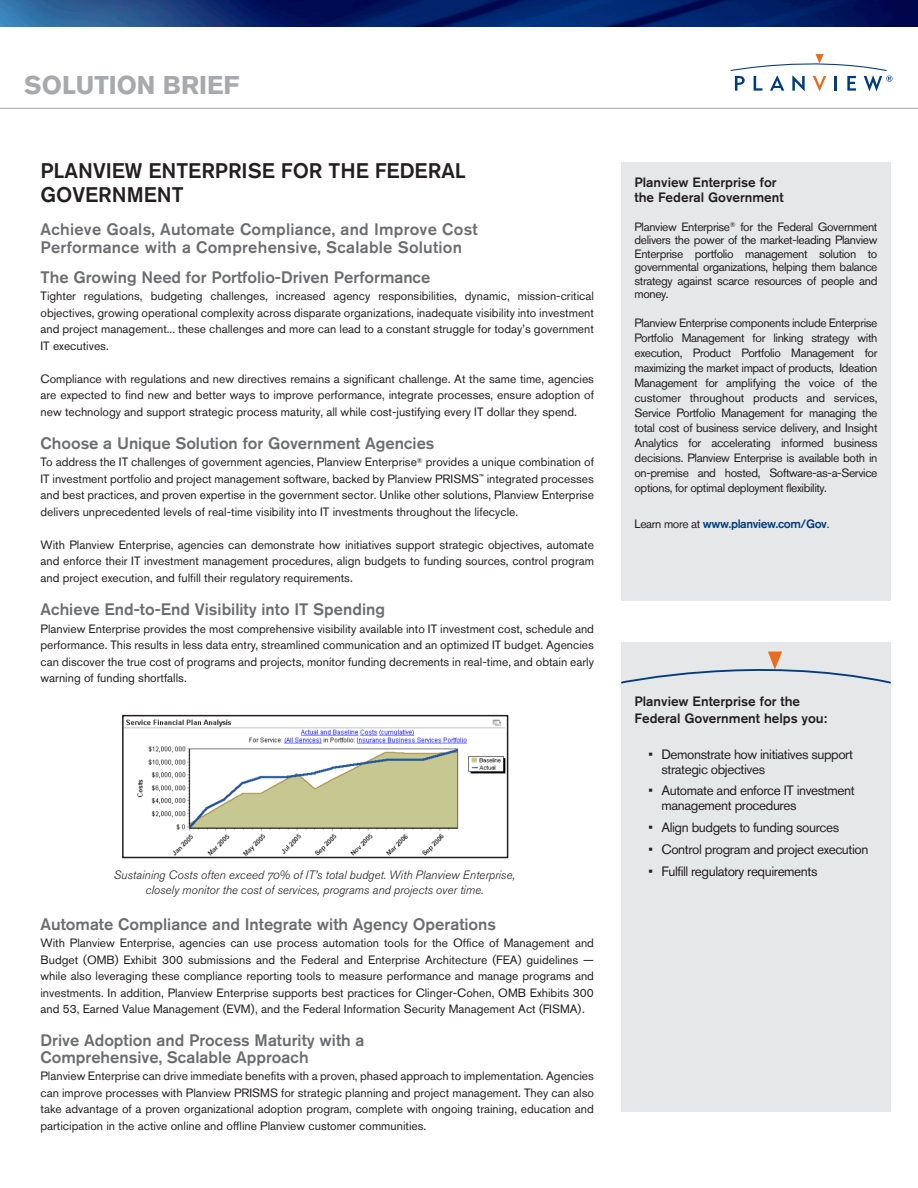
<style>
.page{position:relative;width:918px;height:1188px;background:#fff}
.page>*{position:absolute;margin:0;border:0;box-sizing:border-box;transform-origin:0 0}
.Document_Type{font:700 25.5px "Akzidenz Grotesk BQ";color:#a8a9ad}
.t1{font:500 21px/24px "Akzidenz Grotesk BQ";color:#231f20}
.Section_Header{font:500 16.5px/16.5px "Akzidenz Grotesk BQ";color:#6c6d70}
.Tagline{font:500 16.5px/18px "Akzidenz Grotesk BQ";letter-spacing:.015em;color:#6c6d70}
.Sidebar_Content_Bull{font:13.5px/15px "Akzidenz Grotesk BQ";letter-spacing:-.03em;color:#231f20}
.Sidebar_Headers{font:500 13.5px/16.5px "Akzidenz Grotesk BQ";color:#231f20}
.Body_Copy{font:12px/16.5px "Akzidenz Grotesk BQ";color:#231f20;text-align:justify}
.Body_Copy-2{font:12px/15px "Akzidenz Grotesk BQ Lig It Os F";color:#231f20;text-align:center}
.t2{font:500 12px "Akzidenz Grotesk BQ";letter-spacing:-.03em;color:#013d7d}
.s1{font-weight:400;color:#231f20}
</style>
<div class="page">
<hr style="left:0;top:108px;width:918px;height:1px;background:#a8a9ad">
<svg style="left:731px;top:54px;width:162px;height:37px"></svg>
<img style="left:0;top:0;width:918px;height:27px">
<div style="left:621px;top:162px;width:270px;height:439px;background:#e6e7e9"></div>
<div style="left:621px;top:643px;width:270px;height:469px;background:#e6e7e9"></div>
<svg style="left:621px;top:652px;width:270px;height:32px"></svg>
<img style="left:125px;top:719px;width:380px;height:136px">
<div style="left:122px;top:715px;width:386px;height:143px;border:2px solid #231f20"></div>
<p class="Document_Type" style="left:24px;top:70px;width:217px">SOLUTION BRIEF</p>
<p class="t1" style="left:40px;top:159px;width:427px">PLANVIEW ENTERPRISE FOR THE FEDERAL<br>GOVERNMENT</p>
<p class="Tagline" style="left:40px;top:220px;width:439px">Achieve Goals, Automate Compliance, and Improve Cost<br>Performance with a Comprehensive, Scalable Solution</p>
<p class="Section_Header" style="left:40px;top:268px;width:391px">The Growing Need for Portfolio-Driven Performance</p>
<p class="Body_Copy" style="left:40px;top:288px;width:555px">Tighter regulations, budgeting challenges, increased agency responsibilities, dynamic, mission-critical objectives, growing operational complexity across disparate organizations, inadequate visibility into investment and project management... these challenges and more can lead to a constant struggle for today’s government IT executives.</p>
<p class="Body_Copy" style="left:40px;top:370px;width:555px">Compliance with regulations and new directives remains a significant challenge. At the same time, agencies are expected to find new and better ways to improve performance, integrate processes, ensure adoption of new technology and support strategic process maturity, all while cost-justifying every IT dollar they spend.</p>
<p class="Section_Header" style="left:40px;top:435px;width:396px">Choose a Unique Solution for Government Agencies</p>
<p class="Body_Copy" style="left:40px;top:454px;width:555px">To address the IT challenges of government agencies, Planview Enterprise<sup>®</sup> provides a unique combination of IT investment portfolio and project management software, backed by Planview PRISMS<sup>™</sup> integrated processes and best practices, and proven expertise in the government sector. Unlike other solutions, Planview Enterprise delivers unprecedented levels of real-time visibility into IT investments throughout the lifecycle.</p>
<p class="Body_Copy" style="left:40px;top:536px;width:555px">With Planview Enterprise, agencies can demonstrate how initiatives support strategic objectives, automate and enforce their IT investment management procedures, align budgets to funding sources, control program and project execution, and fulfill their regulatory requirements.</p>
<p class="Section_Header" style="left:40px;top:601px;width:346px">Achieve End-to-End Visibility into IT Spending</p>
<p class="Body_Copy" style="left:40px;top:620px;width:555px">Planview Enterprise provides the most comprehensive visibility available into IT investment cost, schedule and performance. This results in less data entry, streamlined communication and an optimized IT budget. Agencies can discover the true cost of programs and projects, monitor funding decrements in real-time, and obtain early warning of funding shortfalls.</p>
<p class="Body_Copy-2" style="left:114px;top:867px;width:403px">Sustaining Costs often exceed 70% of IT’s total budget. With Planview Enterprise, closely monitor the cost of services, programs and projects over time.</p>
<p class="Section_Header" style="left:40px;top:915px;width:457px">Automate Compliance and Integrate with Agency Operations</p>
<p class="Body_Copy" style="left:40px;top:935px;width:555px">With Planview Enterprise, agencies can use process automation tools for the Office of Management and Budget (OMB) Exhibit 300 submissions and the Federal and Enterprise Architecture (FEA) guidelines — while also leveraging these compliance reporting tools to measure performance and manage programs and investments. In addition, Planview Enterprise supports best practices for Clinger-Cohen, OMB Exhibits 300 and 53, Earned Value Management (EVM), and the Federal Information Security Management Act (FISMA).</p>
<p class="Section_Header" style="left:40px;top:1032px;width:326px">Drive Adoption and Process Maturity with a<br>Comprehensive, Scalable Approach</p>
<p class="Body_Copy" style="left:40px;top:1068px;width:555px">Planview Enterprise can drive immediate benefits with a proven, phased approach to implementation. Agencies can improve processes with Planview PRISMS for strategic planning and project management. They can also take advantage of a proven organizational adoption program, complete with ongoing training, education and participation in the active online and offline Planview customer communities.</p>
<p class="Sidebar_Headers" style="left:634px;top:175px;width:151px;line-height:15px">Planview Enterprise for the Federal Government</p>
<p class="Body_Copy" style="left:634px;top:220px;width:245px;line-height:13.5px">Planview Enterprise<sup>®</sup> for the Federal Government delivers the power of the market-leading Planview Enterprise portfolio management solution to governmental organizations, helping them balance strategy against scarce resources of people and money.</p>
<p class="Body_Copy" style="left:634px;top:315px;width:245px;line-height:15px">Planview Enterprise components include Enterprise Portfolio Management for linking strategy with execution, Product Portfolio Management for maximizing the market impact of products, Ideation Management for amplifying the voice of the customer throughout products and services, Service Portfolio Management for managing the total cost of business service delivery, and Insight Analytics for accelerating informed business decisions. Planview Enterprise is available both in on-premise and hosted, Software-as-a-Service options, for optimal deployment flexibility.</p>
<p class="t2" style="left:634px;top:516px;width:196px"><span class="s1">Learn more at</span> www.planview.com/Gov<span class="s1">.</span></p>
<p class="Sidebar_Headers" style="left:634px;top:693px;width:194px">Planview Enterprise for the<br>Federal Government helps you:</p>
<p class="Sidebar_Content_Bull" style="left:661px;top:746px;width:193px;text-indent:-13px">• Demonstrate how initiatives support strategic objectives</p>
<p class="Sidebar_Content_Bull" style="left:661px;top:783px;width:195px;text-indent:-13px">• Automate and enforce IT investment management procedures</p>
<p class="Sidebar_Content_Bull" style="left:649px;top:820px;width:192px">• Align budgets to funding sources</p>
<p class="Sidebar_Content_Bull" style="left:649px;top:842px;width:221px">• Control program and project execution</p>
<p class="Sidebar_Content_Bull" style="left:649px;top:863px;width:171px">• Fulfill regulatory requirements</p>
</div>
